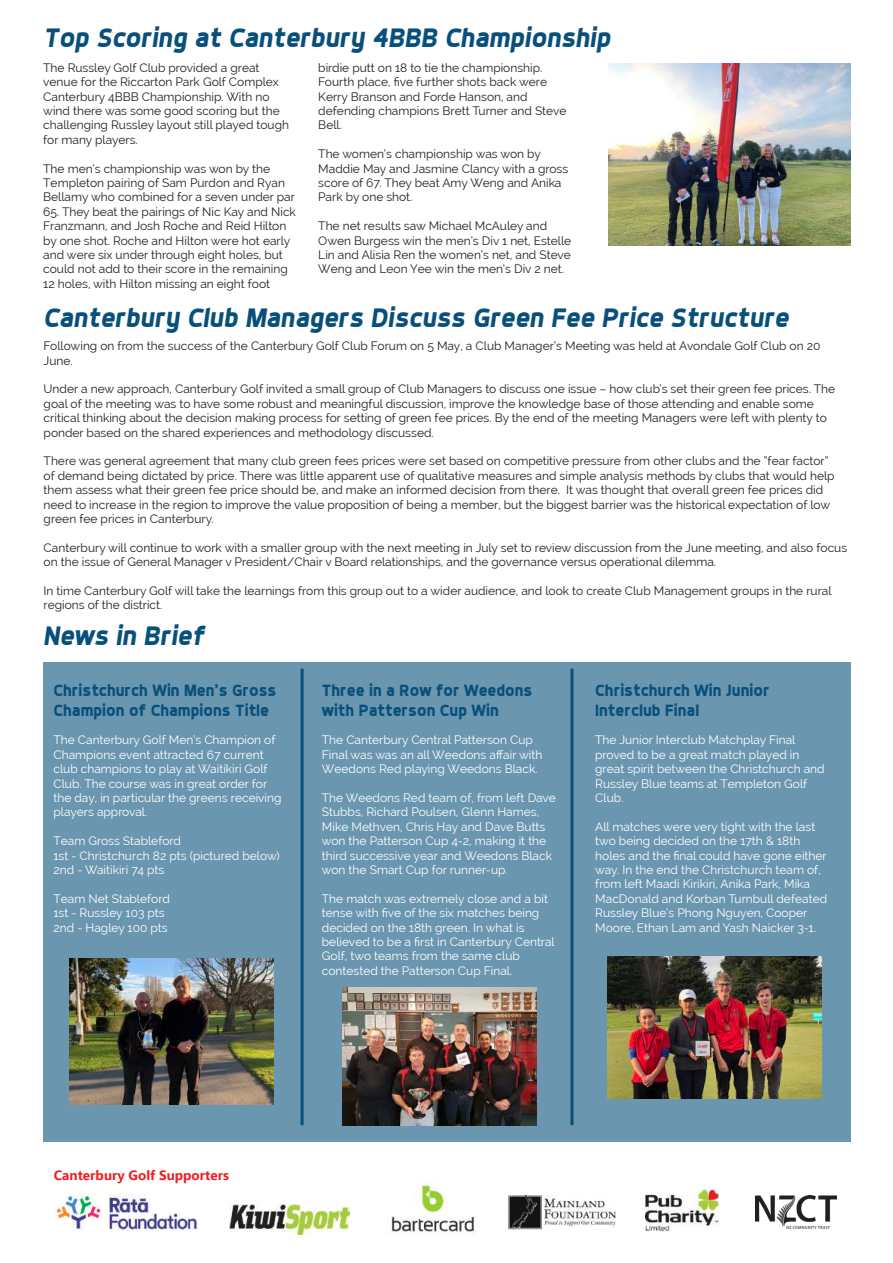
<style>
.page{position:relative;width:893px;height:1263px;background:#fff}
.page>*{position:absolute;margin:0;border:0;box-sizing:border-box;transform-origin:0 0}
.t1{font:italic 700 27px "Dyno";color:#08507b}
.t2{font:700 16.5px/19.8px "Dyno";color:#08507b}
.t3{font:700 13.5px "Ebrima";color:#ed1f24}
.t4{font:12px/14.4px "Raleway";color:#231f20}
.t5{font:12px/14.4px "Raleway";color:#fff}
</style>
<div class="page">
<img style="left:508px;top:1195px;width:107px;height:35px">
<img style="left:645px;top:1189px;width:74px;height:42px">
<img style="left:391px;top:1180px;width:83px;height:53px">
<img style="left:230px;top:1204px;width:120px;height:30px">
<img style="left:755px;top:1196px;width:82px;height:33px">
<img style="left:55px;top:1194px;width:143px;height:36px">
<div style="left:43px;top:663px;width:807px;height:479px;background:#6b96b0"></div>
<hr style="left:301px;top:668px;width:3px;height:457px;background:#08507b">
<hr style="left:570px;top:668px;width:3px;height:457px;background:#08507b">
<img style="left:608px;top:64px;width:242px;height:181px">
<img style="left:607px;top:956px;width:214px;height:143px">
<img style="left:343px;top:987px;width:194px;height:138px">
<img style="left:69px;top:958px;width:204px;height:146px">
<h1 class="t1" style="left:43px;top:21px;width:569px">Top Scoring at Canterbury 4BBB Championship</h1>
<p class="t4" style="left:43px;top:60px;width:247px">The Russley Golf Club provided a great venue for the Riccarton Park Golf Complex Canterbury 4BBB Championship. With no wind there was some good scoring but the challenging Russley layout still played tough for many players.</p>
<p class="t4" style="left:43px;top:161px;width:253px">The men’s championship was won by the<br>Templeton pairing of Sam Purdon and Ryan<br>Bellamy who combined for a seven under par</p>
<p class="t4" style="left:43px;top:204px;width:254px">65. They beat the pairings of Nic Kay and Nick Franzmann, and Josh Roche and Reid Hilton by one shot. Roche and Hilton were hot early and were six under through eight holes, but could not add to their score in the remaining 12 holes, with Hilton missing an eight foot</p>
<p class="t4" style="left:318px;top:60px;width:250px">birdie putt on 18 to tie the championship.<br>Fourth place, five further shots back were Kerry Branson and Forde Hanson, and defending champions Brett Turner and Steve Bell.</p>
<p class="t4" style="left:318px;top:147px;width:251px">The women’s championship was won by Maddie May and Jasmine Clancy with a gross score of 67. They beat Amy Weng and Anika Park by one shot.</p>
<p class="t4" style="left:318px;top:219px;width:254px">The net results saw Michael McAuley and Owen Burgess win the men’s Div 1 net, Estelle Lin and Alisia Ren the women’s net, and Steve Weng and Leon Yee win the men’s Div 2 net.</p>
<h1 class="t1" style="left:43px;top:301px;width:747px">Canterbury Club Managers Discuss Green Fee Price Structure</h1>
<p class="t4" style="left:44px;top:339px;width:778px">Following on from the success of the Canterbury Golf Club Forum on 5 May, a Club Manager’s Meeting was held at Avondale Golf Club on 20<br>June.</p>
<p class="t4" style="left:44px;top:382px;width:793px">Under a new approach, Canterbury Golf invited a small group of Club Managers to discuss one issue – how club’s set their green fee prices. The goal of the meeting was to have some robust and meaningful discussion, improve the knowledge base of those attending and enable some critical thinking about the decision making process for setting of green fee prices. By the end of the meeting Managers were left with plenty to ponder based on the shared experiences and methodology discussed.</p>
<p class="t4" style="left:44px;top:454px;width:792px">There was general agreement that many club green fees prices were set based on competitive pressure from other clubs and the “fear factor” of demand being dictated by price. There was little apparent use of qualitative measures and simple analysis methods by clubs that would help them assess what their green fee price should be, and make an informed decision from there. It was thought that overall green fee prices did need to increase in the region to improve the value proposition of being a member, but the biggest barrier was the historical expectation of low green fee prices in Canterbury.</p>
<p class="t4" style="left:44px;top:540px;width:805px">Canterbury will continue to work with a smaller group with the next meeting in July set to review discussion from the June meeting, and also focus on the issue of General Manager v President/Chair v Board relationships, and the governance versus operational dilemma.</p>
<p class="t4" style="left:44px;top:584px;width:789px">In time Canterbury Golf will take the learnings from this group out to a wider audience, and look to create Club Management groups in the rural regions of the district.</p>
<h1 class="t1" style="left:43px;top:619px;width:163px">News in Brief</h1>
<h2 class="t2" style="left:53px;top:680px;width:224px">Christchurch Win Men’s Gross<br>Champion of Champions Title</h2>
<p class="t5" style="left:53px;top:733px;width:230px">The Canterbury Golf Men’s Champion of Champions event attracted 67 current club champions to play at Waitikiri Golf Club. The course was in great order for the day, in particular the greens receiving players approval.</p>
<p class="t5" style="left:53px;top:834px;width:228px">Team Gross Stableford<br>1st - Christchurch 82 pts (pictured below)<br>2nd - Waitikiri 74 pts</p>
<p class="t5" style="left:53px;top:891px;width:118px">Team Net Stableford<br>1st - Russley 103 pts<br>2nd - Hagley 100 pts</p>
<h2 class="t2" style="left:322px;top:680px;width:212px">Three in a Row for Weedons with Patterson Cup Win</h2>
<p class="t5" style="left:322px;top:733px;width:222px">The Canterbury Central Patterson Cup<br>Final was was an all Weedons affair with<br>Weedons Red playing Weedons Black.</p>
<p class="t5" style="left:322px;top:790px;width:236px">The Weedons Red team of, from left Dave Stubbs, Richard Poulsen, Glenn Hames, Mike Methven, Chris Hay and Dave Butts won the Patterson Cup 4-2, making it the third successive year and Weedons Black won the Smart Cup for runner-up.</p>
<p class="t5" style="left:322px;top:891px;width:234px">The match was extremely close and a bit tense with five of the six matches being decided on the 18th green. In what is believed to be a first in Canterbury Central Golf, two teams from the same club contested the Patterson Cup Final.</p>
<h2 class="t2" style="left:595px;top:680px;width:176px">Christchurch Win Junior<br>Interclub Final</h2>
<p class="t5" style="left:595px;top:733px;width:231px">The Junior Interclub Matchplay Final proved to be a great match played in great spirit between the Christchurch and<br>Russley Blue teams at Templeton Golf<br>Club.</p>
<p class="t5" style="left:595px;top:819px;width:233px">All matches were very tight with the last two being decided on the 17th &amp; 18th holes and the final could have gone either way. In the end the Christchurch team of, from left Maadi Kirikiri, Anika Park, Mika MacDonald and Korban Turnbull defeated Russley Blue’s Phong Nguyen, Cooper Moore, Ethan Lam and Yash Naicker 3-1.</p>
<p class="t3" style="left:54px;top:1165px;width:177px">Canterbury Golf Supporters</p>
</div>
